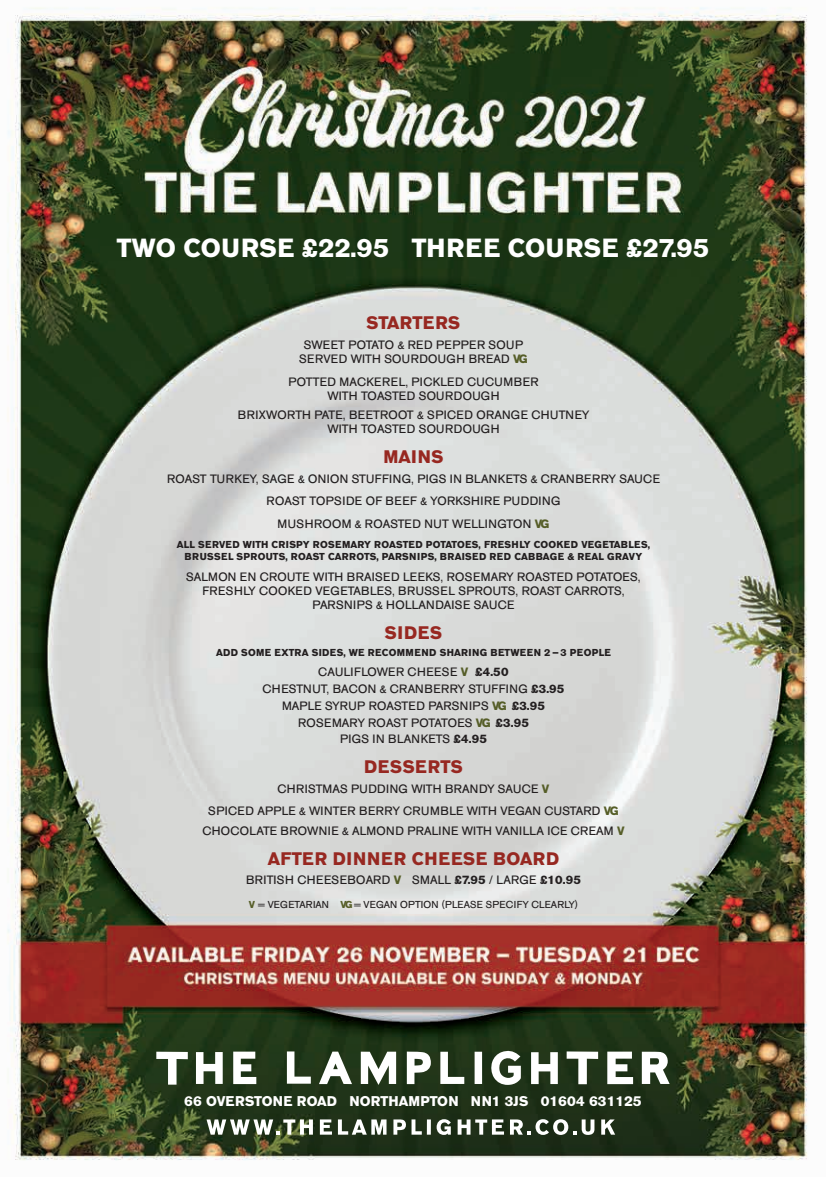
<style>
.page{position:relative;width:826px;height:1177px;background:#fff}
.page>*{position:absolute;margin:0;border:0;box-sizing:border-box;transform-origin:0 0}
.t1{font:700 26px "AG Old Face";letter-spacing:.02em;color:#fff}
.t2{font:700 18px "AG Old Face";letter-spacing:.03em;color:#972821}
.t3{font:700 18px "AG Old Face";letter-spacing:.01em;color:#972821}
.t4{font:700 14px "AG Old Face";color:#fff}
.t5{font:12px/14px "AG Old Face";letter-spacing:.03em;color:#231f20;text-align:center}
.t6{font:700 10px/12px "AG Old Face";letter-spacing:.03em;color:#231f20;text-align:center}
.t7{font:10px "AG Old Face";letter-spacing:.01em;color:#231f20}
.s1{font-weight:700;color:#565e28}
.s2{font-weight:700}
</style>
<div class="page">
<img style="left:7px;top:7px;width:801px;height:1153px">
<svg style="left:156px;top:1050px;width:513px;height:35px"></svg>
<svg style="left:206px;top:1119px;width:107px;height:15px"></svg>
<svg style="left:320px;top:1119px;width:12px;height:15px"></svg>
<svg style="left:338px;top:1119px;width:48px;height:15px"></svg>
<svg style="left:393px;top:1119px;width:28px;height:15px"></svg>
<svg style="left:426px;top:1119px;width:4px;height:15px"></svg>
<svg style="left:436px;top:1119px;width:14px;height:16px"></svg>
<svg style="left:457px;top:1119px;width:46px;height:15px"></svg>
<svg style="left:509px;top:1119px;width:85px;height:16px"></svg>
<svg style="left:601px;top:1119px;width:14px;height:15px"></svg>
<h1 class="t1" style="left:117px;top:233px;width:593px">TWO COURSE £22.95 THREE COURSE £27.95</h1>
<h2 class="t3" style="left:366px;top:312px;width:95px">STARTERS</h2>
<p class="t5" style="left:299px;top:338px;width:230px">SWEET POTATO &amp; RED PEPPER SOUP<br>SERVED WITH SOURDOUGH BREAD <span class="s1">VG</span></p>
<p class="t5" style="left:288px;top:375px;width:251px">POTTED MACKEREL, PICKLED CUCUMBER<br>WITH TOASTED SOURDOUGH</p>
<p class="t5" style="left:238px;top:408px;width:352px">BRIXWORTH PATE, BEETROOT &amp; SPICED ORANGE CHUTNEY<br>WITH TOASTED SOURDOUGH</p>
<h2 class="t2" style="left:383px;top:446px;width:61px">MAINS</h2>
<p class="t5" style="left:167px;top:467px;width:494px;line-height:22.4px">ROAST TURKEY, SAGE &amp; ONION STUFFING, PIGS IN BLANKETS &amp; CRANBERRY SAUCE<br>ROAST TOPSIDE OF BEEF &amp; YORKSHIRE PUDDING<br>MUSHROOM &amp; ROASTED NUT WELLINGTON <span class="s1">VG</span></p>
<p class="t6" style="left:177px;top:538px;width:474px">ALL SERVED WITH CRISPY ROSEMARY ROASTED POTATOES, FRESHLY COOKED VEGETABLES,<br>BRUSSEL SPROUTS, ROAST CARROTS, PARSNIPS, BRAISED RED CABBAGE &amp; REAL GRAVY</p>
<p class="t5" style="left:186px;top:570px;width:455px">SALMON EN CROUTE WITH BRAISED LEEKS, ROSEMARY ROASTED POTATOES,<br>FRESHLY COOKED VEGETABLES, BRUSSEL SPROUTS, ROAST CARROTS,<br>PARSNIPS &amp; HOLLANDAISE SAUCE</p>
<h2 class="t2" style="left:385px;top:621px;width:59px">SIDES</h2>
<p class="t6" style="left:216px;top:647px;width:396px">ADD SOME EXTRA SIDES, WE RECOMMEND SHARING BETWEEN 2 – 3 PEOPLE</p>
<p class="t5" style="left:262px;top:663px;width:303px;line-height:16.8px">CAULIFLOWER CHEESE <span class="s1">V</span> <span class="s2">£4.50<br></span>CHESTNUT, BACON &amp; CRANBERRY STUFFING <span class="s2">£3.95<br></span>MAPLE SYRUP ROASTED PARSNIPS <span class="s1">VG</span> <span class="s2">£3.95<br></span>ROSEMARY ROAST POTATOES <span class="s1">VG</span> <span class="s2">£3.95<br></span>PIGS IN BLANKETS <span class="s2">£4.95</span></p>
<h2 class="t2" style="left:364px;top:756px;width:100px">DESSERTS</h2>
<p class="t5" style="left:208px;top:777px;width:411px;line-height:22.4px">CHRISTMAS PUDDING WITH BRANDY SAUCE <span class="s1">V<br></span>SPICED APPLE &amp; WINTER BERRY CRUMBLE WITH VEGAN CUSTARD <span class="s1">VG</span></p>
<p class="t5" style="left:202px;top:824px;width:423px">CHOCOLATE BROWNIE &amp; ALMOND PRALINE WITH VANILLA ICE CREAM <span class="s1">V</span></p>
<h2 class="t2" style="left:268px;top:847px;width:292px">AFTER DINNER CHEESE BOARD</h2>
<p class="t5" style="left:246px;top:873px;width:336px">BRITISH CHEESEBOARD <span class="s1">V</span> SMALL <span class="s2">£7.95</span> / LARGE <span class="s2">£10.95</span></p>
<p class="t7" style="left:249px;top:898px;width:330px"><span class="s1">V</span> = VEGETARIAN <span class="s1">VG</span> = VEGAN OPTION (PLEASE SPECIFY CLEARLY)</p>
<p class="t4" style="left:184px;top:1092px;width:458px">66 OVERSTONE ROAD NORTHAMPTON NN1 3JS 01604 631125</p>
</div>
